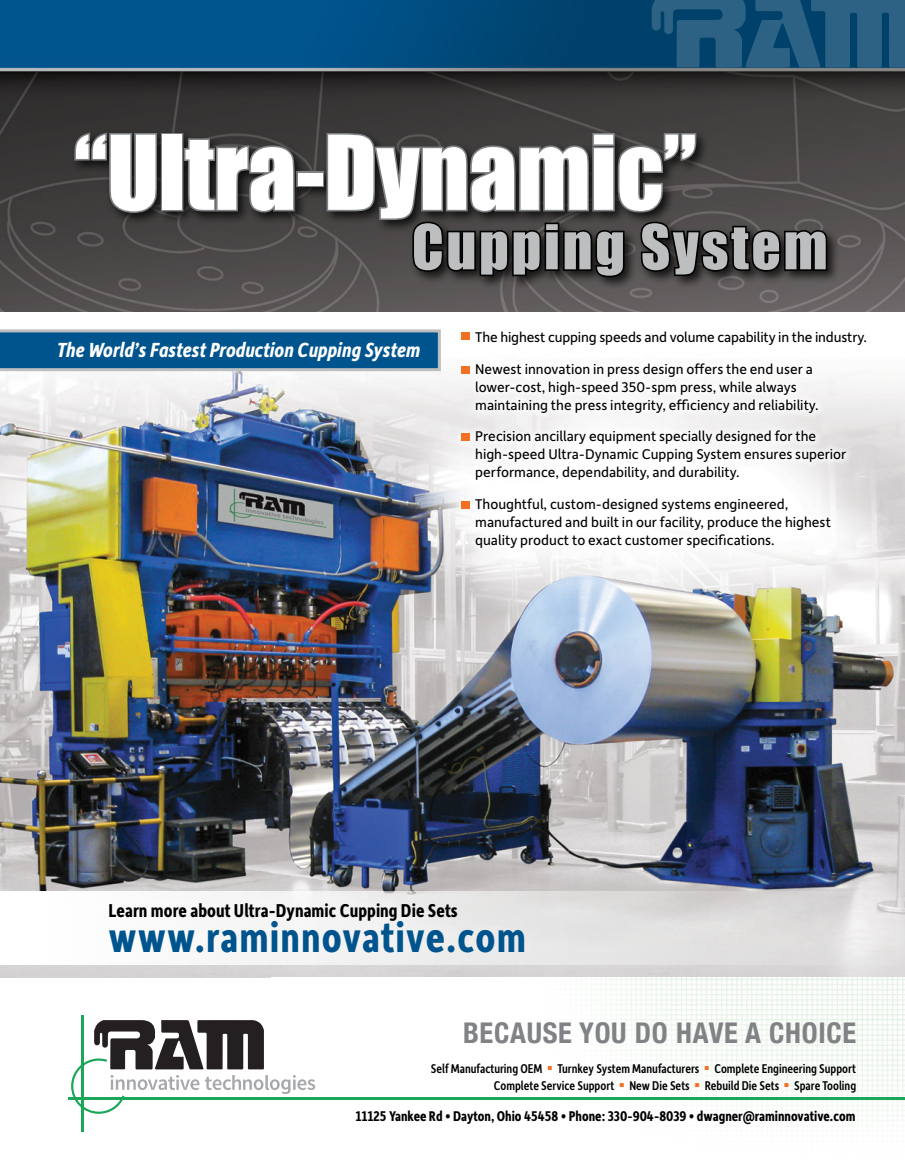
<style>
.page{position:relative;width:905px;height:1175px;background:#fff}
.page>*{position:absolute;margin:0;border:0;box-sizing:border-box;transform-origin:0 0}
.t1{font:95.1px "Impact";color:#fff}
.t2{font:57px "Impact";letter-spacing:.05em;color:#bcbec0}
.t3{font:700 45px "Depot New Condensed";letter-spacing:.025em;color:#00548e}
.t4{font:700 condensed 28.5px "Helvetica Neue";letter-spacing:.025em;color:#808285}
.t5{font:italic 700 21.75px "Depot New Condensed";color:#fff}
.t6{font:700 19.8px "Depot New Condensed";letter-spacing:.005em;color:#000}
.t7{font:15px/18px "Depot New";color:#000}
.t8{font:700 15px "Depot New Condensed";color:#000}
.t9{font:500 13.5px/16.2px "Depot New Condensed";color:#000;text-align:right}
.s1{color:#f36f21}
</style>
<div class="page">
<img style="left:0;top:0;width:904px;height:312px">
<img style="left:0;top:371px;width:904px;height:606px">
<svg style="left:0;top:891px;width:904px;height:73px"></svg>
<img style="left:315px;top:977px;width:589px;height:144px">
<svg style="left:651px;top:0;width:253px;height:68px;background:#1f587d"></svg>
<hr style="left:81px;top:1014px;width:2px;height:117px;background:#1ca659">
<hr style="left:69px;top:1097px;width:835px;height:2px;background:#1ca659">
<svg style="left:71px;top:1018px;width:244px;height:95px"></svg>
<div style="left:453px;top:324px;width:420px;height:231px;background:#fff"></div>
<div style="left:461px;top:332px;width:8px;height:8px;background:#f36f21"></div>
<div style="left:461px;top:365px;width:8px;height:8px;background:#f36f21"></div>
<div style="left:461px;top:433px;width:8px;height:8px;background:#f36f21"></div>
<div style="left:461px;top:501px;width:8px;height:8px;background:#f36f21"></div>
<div style="left:71px;top:129px;width:769px;height:161px;background:#000;opacity:.75"></div>
<svg style="left:72px;top:131px;width:87px;height:84px;background:#383838"></svg>
<div style="left:161px;top:133px;width:22px;height:78px;border:3px solid #808285"></div>
<svg style="left:182px;top:137px;width:114px;height:77px;background:#393939"></svg>
<div style="left:296px;top:171px;width:28px;height:16px;border:3px solid #808285"></div>
<svg style="left:325px;top:131px;width:503px;height:155px;background:#383737"></svg>
<svg style="left:0;top:329px;width:441px;height:42px;background:#1d6596"></svg>
<h1 class="t1" style="left:74px;top:99px;width:623px">“Ultra-Dynamic”</h1>
<h2 class="t2" style="left:412px;top:203px;width:417px">Cupping System</h2>
<h3 class="t5" style="left:57px;top:336px;width:365px">The World’s Fastest Production Cupping System</h3>
<p class="t7" style="left:475px;top:321px;width:393px;line-height:31.5px">The highest cupping speeds and volume capability in the industry.<br>Newest innovation in press design offers the end user a</p>
<p class="t7" style="left:475px;top:377px;width:345px">lower-cost, high-speed 350-spm press, while always maintaining the press integrity, efficiency and reliability.</p>
<p class="t7" style="left:475px;top:427px;width:373px">Precision ancillary equipment specially designed for the high-speed Ultra-Dynamic Cupping System ensures superior performance, dependability, and durability.</p>
<p class="t7" style="left:475px;top:494px;width:357px">Thoughtful, custom-designed systems engineered, manufactured and built in our facility, produce the highest quality product to exact customer specifications.</p>
<h3 class="t6" style="left:108px;top:897px;width:351px">Learn more about Ultra-Dynamic Cupping Die Sets</h3>
<h3 class="t3" style="left:108px;top:908px;width:419px">www.raminnovative.com</h3>
<h3 class="t4" style="left:463px;top:1009px;width:394px">BECAUSE YOU DO HAVE A CHOICE</h3>
<p class="t9" style="left:431px;top:1060px;width:427px">Self Manufacturing OEM <span class="s1">▪</span> Turnkey System Manufacturers <span class="s1">▪</span> Complete Engineering Support<br>Complete Service Support <span class="s1">▪</span> New Die Sets <span class="s1">▪</span> Rebuild Die Sets <span class="s1">▪</span> Spare Tooling</p>
<p class="t8" style="left:355px;top:1106px;width:501px">11125 Yankee Rd • Dayton, Ohio 45458 • Phone: 330-904-8039 • dwagner@raminnovative.com</p>
</div>
